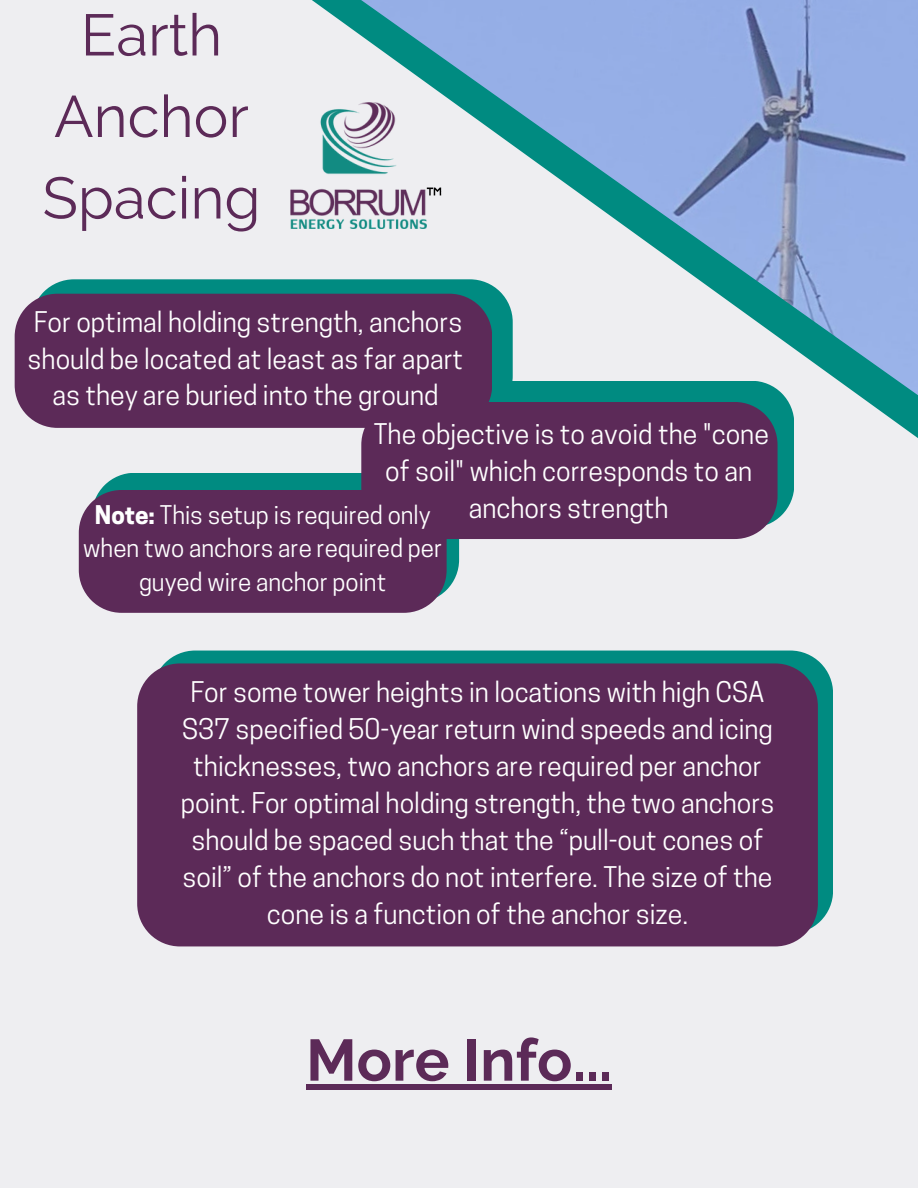
<style>
.page{position:relative;width:918px;height:1188px;background:#eeeef1}
.page>*{position:absolute;margin:0;border:0;box-sizing:border-box;transform-origin:0 0}
.t1{font:58.35px/81.4px "Raleway";color:#5c2a58;text-align:center}
.t2{font:700 58.35px "Raleway";color:#5c2a58}
.t3{font:26.7px/36.9px "Cooper Hewitt";color:#fff;text-align:center}
.t4{font:24.15px/33.8px "Cooper Hewitt";color:#fff;text-align:center}
.s1{font-weight:700}
</style>
<div class="page">
<svg style="left:290px;top:0;width:628px;height:438px"></svg>
<img style="left:358px;top:0;width:560px;height:415px">
<img style="left:291px;top:103px;width:136px;height:126px">
<svg style="left:513px;top:381px;width:281px;height:138px;background:#109188"></svg>
<div style="left:100px;top:473px;width:359px;height:117px;background:#008b81"></div>
<svg style="left:42px;top:279px;width:471px;height:123px;background:#139189"></svg>
<div style="left:15px;top:294px;width:477px;height:134px;background:#5c2a58"></div>
<div style="left:361px;top:402px;width:416px;height:137px;background:#5c2a58"></div>
<div style="left:79px;top:490px;width:368px;height:123px;background:#5c2a58"></div>
<div style="left:165px;top:651px;width:668px;height:273px;background:#008b81"></div>
<div style="left:137px;top:663px;width:681px;height:283px;background:#5c2a58"></div>
<div style="left:306px;top:1084px;width:306px;height:6px;background:#5c2a58"></div>
<img style="left:426px;top:184px;width:16px;height:15px">
<p class="t1" style="left:42px;top:-6px;width:220px">Earth<br>Anchor<br>Spacing</p>
<p class="t3" style="left:28px;top:306px;width:437px">For optimal holding strength, anchors should be located at least as far apart as they are buried into the ground</p>
<p class="t3" style="left:374px;top:419px;width:397px">The objective is to avoid the "cone of soil" which corresponds to an anchors strength</p>
<p class="t4" style="left:83px;top:501px;width:360px"><span class="s1">Note:</span> This setup is required only when two anchors are required per</p>
<p class="t4" style="left:139px;top:568px;width:249px">guyed wire anchor point</p>
<p class="t3" style="left:181px;top:677px;width:595px">For some tower heights in locations with high CSA S37 specified 50-year return wind speeds and icing thicknesses, two anchors are required per anchor point. For optimal holding strength, the two anchors should be spaced such that the “pull-out cones of soil” of the anchors do not interfere. The size of the cone is a function of the anchor size.</p>
<p class="t2" style="left:306px;top:1026px;width:307px">More Info...</p>
</div>
